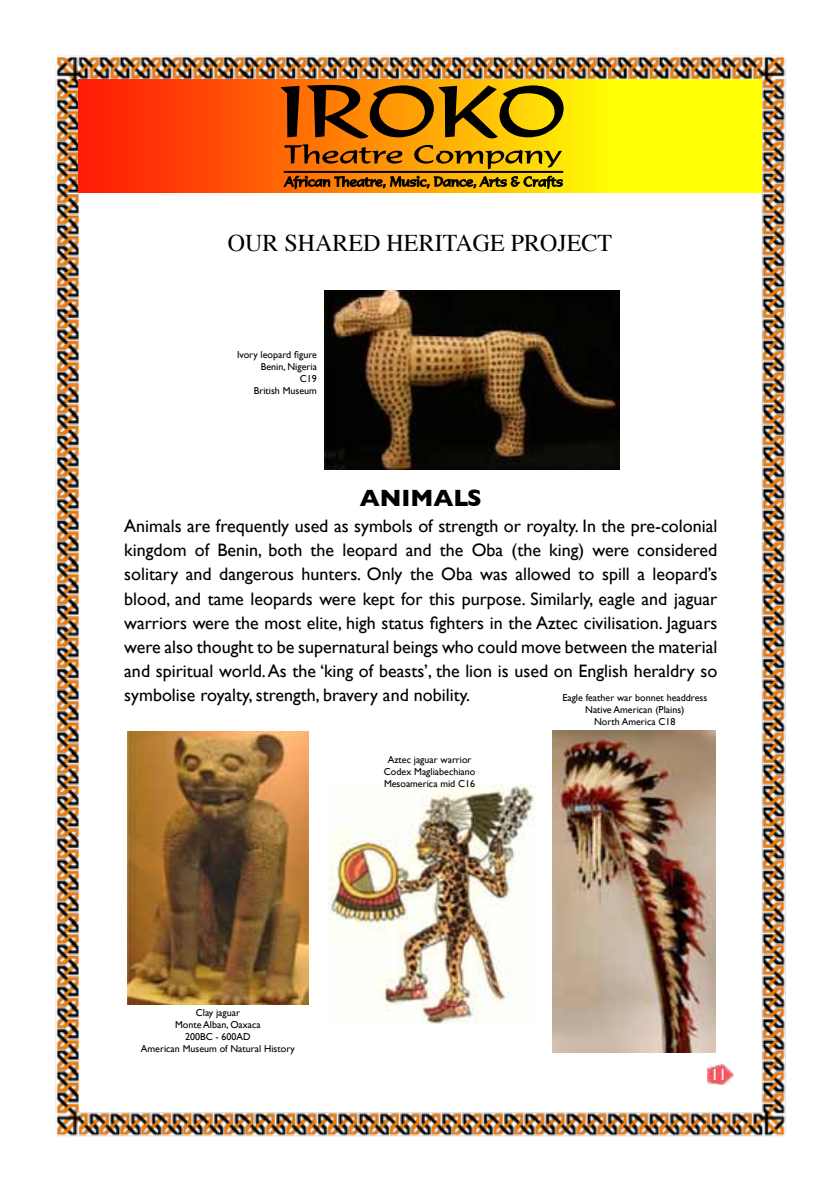
<style>
.page{position:relative;width:840px;height:1191px;background:#fff}
.page>*{position:absolute;margin:0;border:0;box-sizing:border-box;transform-origin:0 0}
.t1{font:24px "Times";color:#000}
.t2{font:700 24px "Gill Sans";color:#000}
.t3{font:18px/24px "Gill Sans";color:#000;text-align:justify}
.t4{font:16px "Gill Sans";color:#fff}
.t5{font:10px/12px "Gill Sans";color:#000;text-align:center}
</style>
<div class="page">
<img style="left:55px;top:55px;width:731px;height:1082px">
<svg style="left:79px;top:79px;width:682px;height:114px"></svg>
<svg style="left:307px;top:85px;width:256px;height:53px"></svg>
<svg style="left:284px;top:144px;width:278px;height:49px"></svg>
<hr style="left:283px;top:171px;width:280px;height:2px;background:#000">
<img style="left:325px;top:291px;width:294px;height:179px">
<img style="left:552px;top:730px;width:163px;height:322px">
<img style="left:328px;top:784px;width:207px;height:239px">
<img style="left:127px;top:731px;width:181px;height:274px">
<img style="left:707px;top:1064px;width:26px;height:20px">
<h1 class="t1" style="left:228px;top:220px;width:386px">OUR SHARED HERITAGE PROJECT</h1>
<p class="t5" style="left:237px;top:349px;width:81px;text-align:right">Ivory leopard figure<br>Benin, Nigeria<br>C19<br>British Museum</p>
<h1 class="t2" style="left:359px;top:484px;width:124px">ANIMALS</h1>
<p class="t3" style="left:124px;top:514px;width:594px">Animals are frequently used as symbols of strength or royalty. In the pre-colonial kingdom of Benin, both the leopard and the Oba (the king) were considered solitary and dangerous hunters. Only the Oba was allowed to spill a leopard’s blood, and tame leopards were kept for this purpose. Similarly, eagle and jaguar warriors were the most elite, high status fighters in the Aztec civilisation. Jaguars were also thought to be supernatural beings who could move between the material and spiritual world. As the ‘king of beasts’, the lion is used on English heraldry so symbolise royalty, strength, bravery and nobility.</p>
<p class="t5" style="left:562px;top:691px;width:146px">Eagle feather war bonnet headdress<br>Native American (Plains)<br>North America C18</p>
<p class="t5" style="left:141px;top:1006px;width:155px">Clay jaguar<br>Monte Alban, Oaxaca<br>200BC - 600AD<br>American Museum of Natural History</p>
<p class="t5" style="left:383px;top:754px;width:93px">Aztec jaguar warrior<br>Codex Magliabechiano<br>Mesoamerica mid C16</p>
<p class="t4" style="left:710px;top:1065px;width:17px">11</p>
</div>
